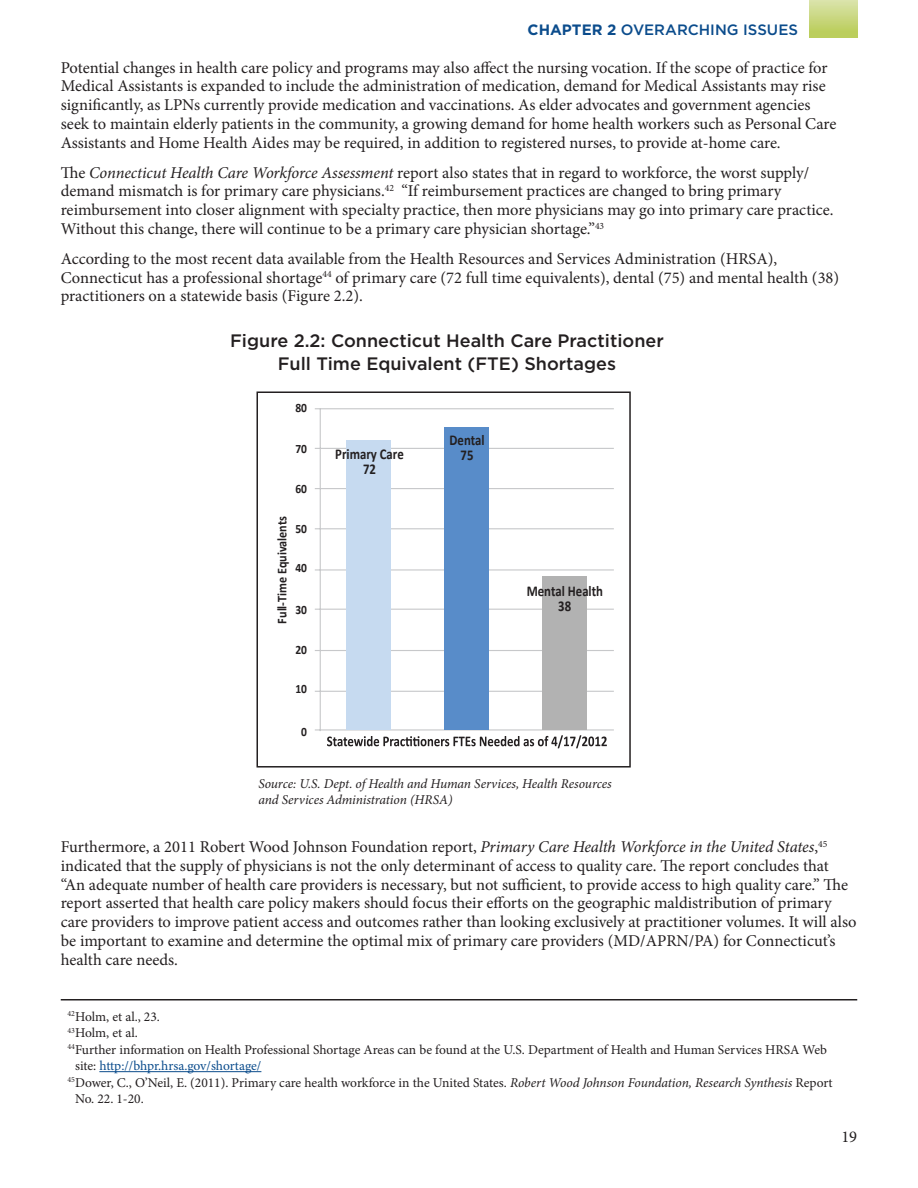
<style>
.page{position:relative;width:918px;height:1188px;background:#fff}
.page>*{position:absolute;margin:0;border:0;box-sizing:border-box;transform-origin:0 0}
.t1{font:500 18px/22.5px "Gotham";color:#231f20;text-align:center}
.t2{font:16.5px/18.8px "Minion Pro";color:#231f20}
.t3{font:700 15px/15px "Calibri";color:#231f20;text-align:center;scale:.85 1}
.t4{font:500 15px "Gotham";color:#0b4c8c}
.t5{font:13.5px "Minion Pro";color:#231f20}
.t6{font:italic 13.5px/16.5px "Minion Pro";letter-spacing:-.01em;color:#231f20}
.t7{font:13.5px "Minion Pro";letter-spacing:-.005em;color:#0b4c8c}
.t8{font:700 13.5px "Calibri";color:#231f20;scale:.9 1}
.t9{font:700 12.75px "Calibri";color:#231f20;scale:.9 1}
.s1{font-weight:700}
.s2{font-style:italic}
.s3{color:#231f20}
</style>
<div class="page">
<div style="left:809px;top:0;width:48px;height:38px;background:linear-gradient(to bottom,#dae3aa,#b8cc54)"></div>
<hr style="left:99px;top:1071px;width:162px;height:1px;background:#0b4c8c">
<hr style="left:61px;top:999px;width:796px;height:1px;background:#231f20">
<div style="left:257px;top:392px;width:374px;height:376px;border:2px solid #231f20"></div>
<hr style="left:320px;top:409px;width:1px;height:322px;background:#c7c8ca">
<hr style="left:315px;top:408px;width:299px;height:1px;background:#c7c8ca">
<hr style="left:315px;top:448px;width:299px;height:1px;background:#c7c8ca">
<hr style="left:315px;top:488px;width:299px;height:1px;background:#c7c8ca">
<hr style="left:315px;top:528px;width:299px;height:1px;background:#c7c8ca">
<hr style="left:315px;top:569px;width:299px;height:2px;background:#c7c8ca">
<hr style="left:315px;top:609px;width:299px;height:1px;background:#c7c8ca">
<hr style="left:315px;top:650px;width:299px;height:1px;background:#c7c8ca">
<hr style="left:315px;top:691px;width:299px;height:1px;background:#c7c8ca">
<hr style="left:315px;top:729px;width:299px;height:2px;background:#c7c8ca">
<div style="left:346px;top:440px;width:45px;height:290px;background:#c6daf0"></div>
<div style="left:445px;top:428px;width:44px;height:302px;background:#588cc9"></div>
<div style="left:543px;top:577px;width:44px;height:153px;background:#b2b2b2"></div>
<svg style="left:327px;top:735px;width:280px;height:13px"></svg>
<p class="t4" style="left:528px;top:21px;width:272px"><span class="s1">CHAPTER 2</span> OVERARCHING ISSUES</p>
<p class="t2" style="left:61px;top:58px;width:777px">Potential changes in health care policy and programs may also affect the nursing vocation. If the scope of practice for Medical Assistants is expanded to include the administration of medication, demand for Medical Assistants may rise significantly, as LPNs currently provide medication and vaccinations. As elder advocates and government agencies seek to maintain elderly patients in the community, a growing demand for home health workers such as Personal Care Assistants and Home Health Aides may be required, in addition to registered nurses, to provide at-home care.</p>
<p class="t2" style="left:61px;top:163px;width:774px">The <span class="s2">Connecticut Health Care Workforce Assessment</span> report also states that in regard to workforce, the worst supply/ demand mismatch is for primary care physicians.<sup>42</sup> “If reimbursement practices are changed to bring primary reimbursement into closer alignment with specialty practice, then more physicians may go into primary care practice.<br>Without this change, there will continue to be a primary care physician shortage.”<sup>43</sup></p>
<p class="t2" style="left:61px;top:249px;width:780px">According to the most recent data available from the Health Resources and Services Administration (HRSA),<br>Connecticut has a professional shortage<sup>44</sup> of primary care (72 full time equivalents), dental (75) and mental health (38) practitioners on a statewide basis (Figure 2.2).</p>
<p class="t1" style="left:230px;top:329px;width:435px">Figure 2.2: Connecticut Health Care Practitioner<br>Full Time Equivalent (FTE) Shortages</p>
<p class="t9" style="left:295px;top:399px;width:14px">80</p>
<p class="t9" style="left:295px;top:441px;width:14px">70</p>
<p class="t9" style="left:295px;top:480px;width:14px">60</p>
<p class="t9" style="left:295px;top:520px;width:14px">50</p>
<p class="t9" style="left:295px;top:560px;width:14px">40</p>
<p class="t9" style="left:295px;top:601px;width:14px">30</p>
<p class="t9" style="left:295px;top:642px;width:14px">20</p>
<p class="t9" style="left:295px;top:681px;width:14px">10</p>
<p class="t9" style="left:301px;top:723px;width:8px">0</p>
<p class="t8" style="left:273px;top:624px;width:121px;rotate:-90deg">Full-Time Equivalents</p>
<p class="t3" style="left:335px;top:447px;width:82px">Primary Care<br>72</p>
<p class="t3" style="left:450px;top:432px;width:43px">Dental<br>75</p>
<p class="t3" style="left:527px;top:584px;width:91px">Mental Health<br>38</p>
<p class="t6" style="left:258px;top:775px;width:355px">Source: U.S. Dept. of Health and Human Services, Health Resources and Services Administration (HRSA)</p>
<p class="t2" style="left:61px;top:838px;width:797px">Furthermore, a 2011 Robert Wood Johnson Foundation report, <span class="s2">Primary Care Health Workforce in the United States</span>,<sup>45 </sup>indicated that the supply of physicians is not the only determinant of access to quality care. The report concludes that “An adequate number of health care providers is necessary, but not sufficient, to provide access to high quality care.” The report asserted that health care policy makers should focus their efforts on the geographic maldistribution of primary care providers to improve patient access and outcomes rather than looking exclusively at practitioner volumes. It will also be important to examine and determine the optimal mix of primary care providers (MD/APRN/PA) for Connecticut’s health care needs.</p>
<p class="t5" style="left:68px;top:1007px;width:94px"><sup>42</sup>Holm, et al., 23.</p>
<p class="t5" style="left:68px;top:1024px;width:72px"><sup>43</sup>Holm, et al.</p>
<p class="t5" style="left:68px;top:1040px;width:761px"><sup>44</sup>Further information on Health Professional Shortage Areas can be found at the U.S. Department of Health and Human Services HRSA Web</p>
<p class="t7" style="left:75px;top:1057px;width:188px"><span class="s3">site:</span> http://bhpr.hrsa.gov/shortage/</p>
<p class="t5" style="left:68px;top:1073px;width:767px"><sup>45</sup>Dower, C., O’Neil, E. (2011). Primary care health workforce in the United States. <span class="s2">Robert Wood Johnson Foundation, Research Synthesis</span> Report</p>
<p class="t5" style="left:75px;top:1090px;width:70px">No. 22. 1-20.</p>
<p class="t2" style="left:841px;top:1127px;width:17px">19</p>
</div>
